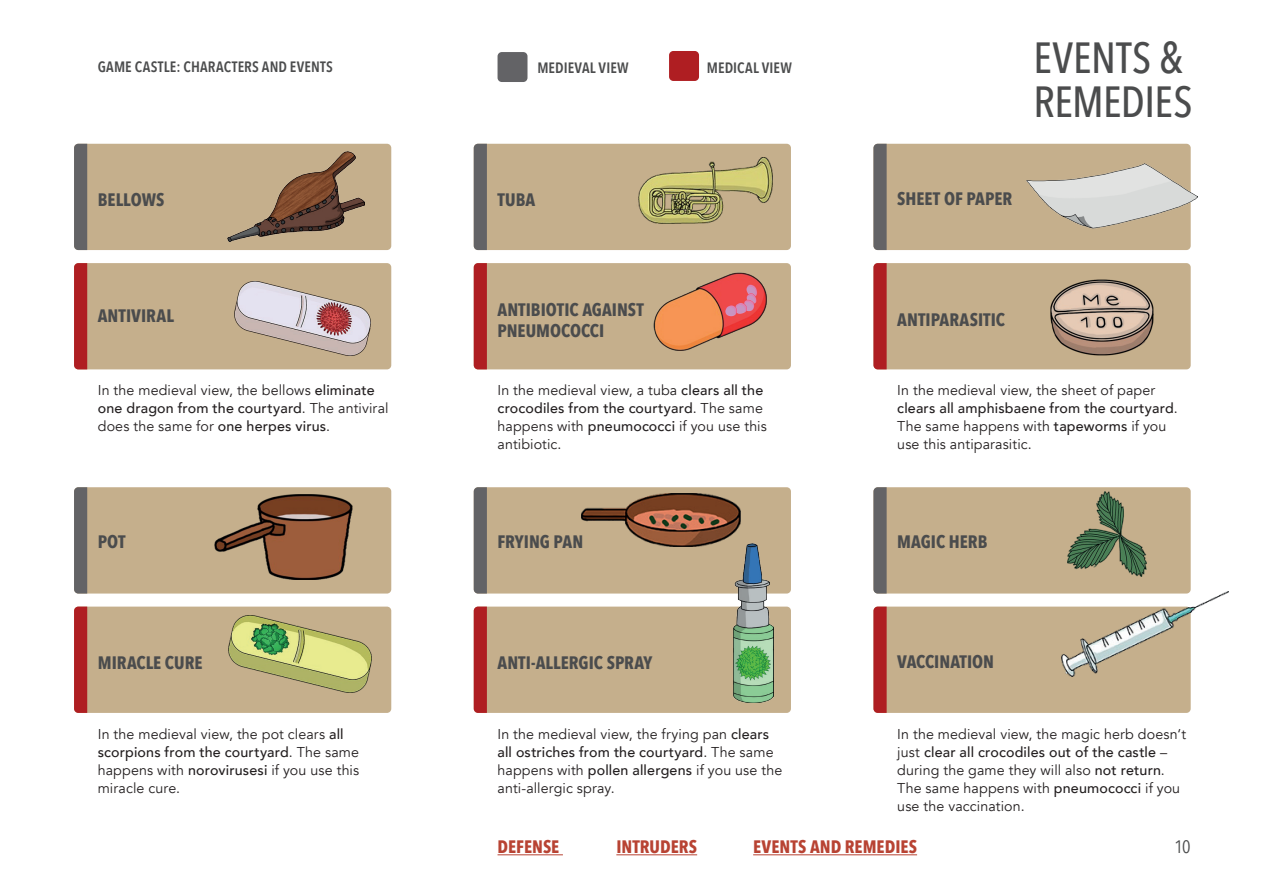
<style>
.page{position:relative;width:1263px;height:893px;background:#fff}
.page>*{position:absolute;margin:0;border:0;box-sizing:border-box;transform-origin:0 0}
.t1{font:500 43.5px/43.5px "Avenir Next Condensed";letter-spacing:-.01em;color:#4b4c4d}
.t2{font:700 18px/21px "Avenir Next Condensed";color:#4b4c4d}
.t3{font:700 18px "Avenir Next Condensed";letter-spacing:.005em;color:#b84333}
.t4{font:18px "Avenir Next Condensed";color:#4b4c4d}
.t5{font:600 15px "Avenir Next Condensed";letter-spacing:.01em;color:#4b4c4d}
.t6{font:14.25px/18px "Avenir";letter-spacing:.01em;color:#231f20}
.s1{font-weight:500}
</style>
<div class="page">
<div style="left:74px;top:263px;width:317px;height:106px;background:#c5af8c;border-radius:4px"></div>
<div style="left:74px;top:607px;width:317px;height:106px;background:#c5af8c;border-radius:4px"></div>
<div style="left:474px;top:263px;width:317px;height:106px;background:#c5af8c;border-radius:4px"></div>
<div style="left:474px;top:607px;width:317px;height:106px;background:#c5af8c;border-radius:4px"></div>
<div style="left:873px;top:263px;width:318px;height:106px;background:#c5af8c;border-radius:4px"></div>
<div style="left:873px;top:607px;width:318px;height:106px;background:#c5af8c;border-radius:4px"></div>
<div style="left:74px;top:144px;width:317px;height:106px;background:#c5af8c;border-radius:4px"></div>
<div style="left:74px;top:487px;width:317px;height:107px;background:#c5af8c;border-radius:4px"></div>
<div style="left:474px;top:144px;width:317px;height:106px;background:#c5af8c;border-radius:4px"></div>
<div style="left:474px;top:487px;width:317px;height:107px;background:#c5af8c;border-radius:4px"></div>
<div style="left:873px;top:144px;width:318px;height:106px;background:#c5af8c;border-radius:4px"></div>
<div style="left:873px;top:487px;width:318px;height:107px;background:#c5af8c;border-radius:4px"></div>
<svg style="left:74px;top:263px;width:13px;height:106px"></svg>
<svg style="left:74px;top:607px;width:13px;height:106px"></svg>
<svg style="left:474px;top:263px;width:13px;height:106px"></svg>
<svg style="left:474px;top:607px;width:13px;height:106px"></svg>
<svg style="left:873px;top:263px;width:14px;height:106px"></svg>
<svg style="left:873px;top:607px;width:14px;height:106px"></svg>
<svg style="left:74px;top:144px;width:13px;height:106px"></svg>
<svg style="left:74px;top:487px;width:13px;height:107px"></svg>
<svg style="left:474px;top:144px;width:13px;height:106px"></svg>
<svg style="left:474px;top:487px;width:13px;height:107px"></svg>
<svg style="left:873px;top:144px;width:14px;height:106px"></svg>
<svg style="left:873px;top:487px;width:14px;height:107px"></svg>
<div style="left:497px;top:52px;width:30px;height:30px;background:#636366;border-radius:4px"></div>
<div style="left:669px;top:51px;width:30px;height:30px;background:#af1e22;border-radius:4px"></div>
<img style="left:227px;top:151px;width:137px;height:91px">
<img style="left:234px;top:282px;width:136px;height:73px">
<img style="left:638px;top:157px;width:134px;height:67px">
<img style="left:623px;top:263px;width:168px;height:88px">
<img style="left:1027px;top:163px;width:170px;height:67px">
<img style="left:1050px;top:279px;width:104px;height:77px">
<img style="left:215px;top:495px;width:137px;height:85px">
<img style="left:229px;top:616px;width:142px;height:77px">
<img style="left:581px;top:494px;width:160px;height:52px">
<img style="left:733px;top:543px;width:40px;height:160px">
<img style="left:1067px;top:492px;width:80px;height:84px">
<img style="left:1062px;top:591px;width:166px;height:85px">
<hr style="left:497px;top:854px;width:66px;height:1px;background:#b84333">
<hr style="left:616px;top:854px;width:81px;height:1px;background:#b84333">
<hr style="left:753px;top:854px;width:164px;height:1px;background:#b84333">
<p class="t5" style="left:98px;top:54px;width:237px">GAME CASTLE: CHARACTERS AND EVENTS</p>
<p class="t5" style="left:537px;top:54px;width:93px">MEDIEVAL VIEW</p>
<p class="t5" style="left:707px;top:54px;width:87px">MEDICAL VIEW</p>
<h1 class="t1" style="left:1033px;top:36px;width:161px">EVENTS &amp;<br>REMEDIES</h1>
<p class="t2" style="left:98px;top:189px;width:68px">BELLOWS</p>
<p class="t2" style="left:497px;top:189px;width:39px">TUBA</p>
<p class="t2" style="left:897px;top:188px;width:116px">SHEET OF PAPER</p>
<p class="t2" style="left:98px;top:305px;width:78px">ANTIVIRAL</p>
<p class="t2" style="left:498px;top:299px;width:148px">ANTIBIOTIC AGAINST<br>PNEUMOCOCCI</p>
<p class="t2" style="left:897px;top:309px;width:109px">ANTIPARASITIC</p>
<p class="t6" style="left:98px;top:381px;width:292px">In the medieval view, the bellows <span class="s1">eliminate one dragon from the courtyard</span>. The antiviral does the same for <span class="s1">one herpes virus</span>.</p>
<p class="t6" style="left:497px;top:381px;width:271px">In the medieval view, a tuba <span class="s1">clears all the crocodiles from the courtyard</span>. The same happens with <span class="s1">pneumococci</span> if you use this antibiotic.</p>
<p class="t6" style="left:897px;top:381px;width:282px">In the medieval view, the sheet of paper <span class="s1">clears all amphisbaene from the courtyard</span>.<br>The same happens with <span class="s1">tapeworms</span> if you use this antiparasitic.</p>
<p class="t2" style="left:98px;top:531px;width:29px">POT</p>
<p class="t2" style="left:498px;top:531px;width:87px">FRYING PAN</p>
<p class="t2" style="left:897px;top:531px;width:92px">MAGIC HERB</p>
<p class="t2" style="left:98px;top:652px;width:106px">MIRACLE CURE</p>
<p class="t2" style="left:498px;top:652px;width:156px">ANTI-ALLERGIC SPRAY</p>
<p class="t2" style="left:897px;top:651px;width:98px">VACCINATION</p>
<p class="t6" style="left:98px;top:725px;width:263px">In the medieval view, the pot clears <span class="s1">all scorpions from the courtyard</span>. The same happens with <span class="s1">norovirusesi</span> if you use this miracle cure.</p>
<p class="t6" style="left:497px;top:725px;width:286px">In the medieval view, the frying pan <span class="s1">clears all ostriches from the courtyard</span>. The same happens with <span class="s1">pollen allergens</span> if you use the anti-allergic spray.</p>
<p class="t6" style="left:897px;top:725px;width:290px">In the medieval view, the magic herb doesn‘t just <span class="s1">clear all crocodiles out of the castle</span> – during the game they will also <span class="s1">not return</span>.<br>The same happens with <span class="s1">pneumococci</span> if you use the vaccination.</p>
<p class="t3" style="left:497px;top:836px;width:63px">DEFENSE</p>
<p class="t3" style="left:616px;top:836px;width:82px">INTRUDERS</p>
<p class="t3" style="left:753px;top:836px;width:165px">EVENTS AND REMEDIES</p>
<p class="t4" style="left:1174px;top:831px;width:18px">10</p>
</div>
